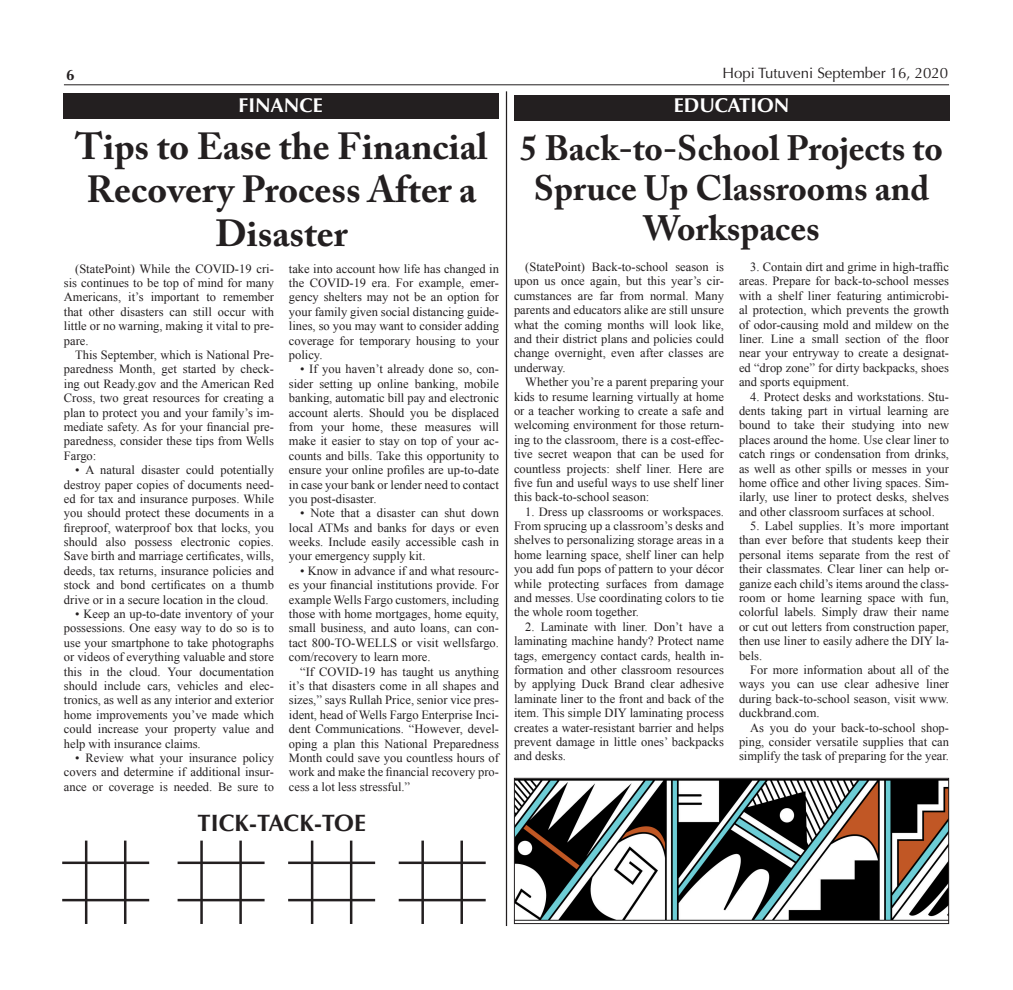
<style>
.page{position:relative;width:1013px;height:990px;background:#fff}
.page>*{position:absolute;margin:0;border:0;box-sizing:border-box;transform-origin:0 0}
.Headline_Adobe_Caslo{font:700 37.5px/43.1px "Adobe Caslon Pro";color:#231f20;text-align:center}
.Headline_Adobe_Caslo-2{font:700 35px/40.2px "Adobe Caslon Pro";color:#231f20;text-align:center}
.Headline_Adobe_Caslo-3{font:700 23.75px "Optima";color:#231f20}
.Headline_Adobe_Caslo-4{font:700 20px "Optima";color:#fff}
.Headline_Adobe_Caslo-5{font:15px "Optima";color:#231f20}
.Headline_Adobe_Caslo-6{font:700 15px "Optima";color:#231f20}
.content_article{font:12.5px/14.4px "Times New Roman";color:#231f20;text-align:justify}
</style>
<div class="page">
<hr style="left:64px;top:84px;width:885px;height:1px;background:#231f20">
<hr style="left:85px;top:840px;width:2px;height:83px;background:#231f20">
<hr style="left:124px;top:840px;width:2px;height:83px;background:#231f20">
<hr style="left:62px;top:861px;width:87px;height:2px;background:#231f20">
<hr style="left:62px;top:898px;width:87px;height:3px;background:#231f20">
<hr style="left:200px;top:840px;width:3px;height:83px;background:#231f20">
<hr style="left:239px;top:840px;width:3px;height:83px;background:#231f20">
<hr style="left:178px;top:861px;width:86px;height:2px;background:#231f20">
<hr style="left:178px;top:898px;width:86px;height:3px;background:#231f20">
<hr style="left:311px;top:840px;width:2px;height:83px;background:#231f20">
<hr style="left:350px;top:840px;width:2px;height:83px;background:#231f20">
<hr style="left:288px;top:861px;width:87px;height:2px;background:#231f20">
<hr style="left:288px;top:898px;width:87px;height:3px;background:#231f20">
<hr style="left:421px;top:840px;width:3px;height:83px;background:#231f20">
<hr style="left:460px;top:840px;width:3px;height:83px;background:#231f20">
<hr style="left:399px;top:861px;width:86px;height:2px;background:#231f20">
<hr style="left:399px;top:898px;width:86px;height:3px;background:#231f20">
<div style="left:64px;top:94px;width:435px;height:25px;background:#231f20"></div>
<div style="left:514px;top:96px;width:435px;height:25px;background:#231f20"></div>
<img style="left:516px;top:779px;width:431px;height:142px">
<div style="left:514px;top:777px;width:435px;height:146px;border:1px solid #231f20"></div>
<hr style="left:506px;top:91px;width:1px;height:834px;background:#231f20">
<p class="Headline_Adobe_Caslo-6" style="left:66px;top:66px;width:10px">6</p>
<p class="Headline_Adobe_Caslo-5" style="left:722px;top:64px;width:227px">Hopi Tutuveni September 16, 2020</p>
<p class="Headline_Adobe_Caslo-4" style="left:238px;top:94px;width:86px">FINANCE</p>
<p class="Headline_Adobe_Caslo-4" style="left:673px;top:94px;width:117px">EDUCATION</p>
<p class="Headline_Adobe_Caslo" style="left:75px;top:125px;width:414px">Tips to Ease the Financial<br>Recovery Process After a<br>Disaster</p>
<p class="content_article" style="left:64px;top:261px;width:211px;text-indent:11px">(StatePoint) While the COVID-19 cri&shy;sis continues to be top of mind for many Americans, it’s important to remember that other disasters can still occur with little or no warning, making it vital to pre&shy;pare.</p>
<p class="content_article" style="left:64px;top:347px;width:211px;text-indent:11px">This September, which is National Pre&shy;paredness Month, get started by check&shy;ing out Ready.gov and the American Red Cross, two great resources for creating a plan to protect you and your family’s im&shy;mediate safety. As for your financial pre&shy;paredness, consider these tips from Wells Fargo:</p>
<p class="content_article" style="left:64px;top:462px;width:211px;text-indent:11px">• A natural disaster could potentially destroy paper copies of documents need&shy;ed for tax and insurance purposes. While you should protect these documents in a fireproof, waterproof box that locks, you should also possess electronic copies.<br>Save birth and marriage certificates, wills, deeds, tax returns, insurance policies and stock and bond certificates on a thumb drive or in a secure location in the cloud.</p>
<p class="content_article" style="left:64px;top:606px;width:211px;text-indent:11px">• Keep an up-to-date inventory of your possessions. One easy way to do so is to use your smartphone to take photographs or videos of everything valuable and store this in the cloud. Your documentation should include cars, vehicles and elec&shy;tronics, as well as any interior and exterior home improvements you’ve made which could increase your property value and help with insurance claims.</p>
<p class="content_article" style="left:64px;top:750px;width:211px;text-indent:11px">• Review what your insurance policy covers and determine if additional insur&shy;ance or coverage is needed. Be sure to</p>
<p class="content_article" style="left:289px;top:261px;width:211px">take into account how life has changed in the COVID-19 era. For example, emer&shy;gency shelters may not be an option for your family given social distancing guide&shy;lines, so you may want to consider adding coverage for temporary housing to your policy.</p>
<p class="content_article" style="left:289px;top:362px;width:211px;text-indent:11px">• If you haven’t already done so, con&shy;sider setting up online banking, mobile banking, automatic bill pay and electronic account alerts. Should you be displaced from your home, these measures will make it easier to stay on top of your ac&shy;counts and bills. Take this opportunity to ensure your online profiles are up-to-date in case your bank or lender need to contact you post-disaster.</p>
<p class="content_article" style="left:289px;top:505px;width:211px;text-indent:11px">• Note that a disaster can shut down local ATMs and banks for days or even weeks. Include easily accessible cash in your emergency supply kit.</p>
<p class="content_article" style="left:289px;top:563px;width:211px;text-indent:11px">• Know in advance if and what resourc&shy;es your financial institutions provide. For example Wells Fargo customers, including those with home mortgages, home equity, small business, and auto loans, can con&shy;tact 800-TO-WELLS or visit wellsfargo. com/recovery to learn more.</p>
<p class="content_article" style="left:289px;top:663px;width:211px;text-indent:11px">“If COVID-19 has taught us anything it’s that disasters come in all shapes and sizes,” says Rullah Price, senior vice pres&shy;ident, head of Wells Fargo Enterprise Inci&shy;dent Communications. “However, devel&shy;oping a plan this National Preparedness Month could save you countless hours of work and make the financial recovery pro&shy;cess a lot less stressful.”</p>
<p class="Headline_Adobe_Caslo-3" style="left:198px;top:808px;width:170px">TICK-TACK-TOE</p>
<p class="Headline_Adobe_Caslo-2" style="left:520px;top:127px;width:424px">5 Back-to-School Projects to<br>Spruce Up Classrooms and<br>Workspaces</p>
<p class="content_article" style="left:514px;top:259px;width:211px;text-indent:11px">(StatePoint) Back-to-school season is upon us once again, but this year’s cir&shy;cumstances are far from normal. Many parents and educators alike are still unsure what the coming months will look like, and their district plans and policies could change overnight, even after classes are underway.</p>
<p class="content_article" style="left:514px;top:374px;width:211px;text-indent:11px">Whether you’re a parent preparing your kids to resume learning virtually at home or a teacher working to create a safe and welcoming environment for those return&shy;ing to the classroom, there is a cost-effec&shy;tive secret weapon that can be used for countless projects: shelf liner. Here are five fun and useful ways to use shelf liner this back-to-school season:</p>
<p class="content_article" style="left:514px;top:504px;width:211px;text-indent:11px">1. Dress up classrooms or workspaces.<br>From sprucing up a classroom’s desks and shelves to personalizing storage areas in a home learning space, shelf liner can help you add fun pops of pattern to your décor while protecting surfaces from damage and messes. Use coordinating colors to tie the whole room together.</p>
<p class="content_article" style="left:514px;top:619px;width:211px;text-indent:11px">2. Laminate with liner. Don’t have a laminating machine handy? Protect name tags, emergency contact cards, health in&shy;formation and other classroom resources by applying Duck Brand clear adhesive laminate liner to the front and back of the item. This simple DIY laminating process creates a water-resistant barrier and helps prevent damage in little ones’ backpacks and desks.</p>
<p class="content_article" style="left:739px;top:259px;width:211px;text-indent:11px">3. Contain dirt and grime in high-traffic areas. Prepare for back-to-school messes with a shelf liner featuring antimicrobi&shy;al protection, which prevents the growth of odor-causing mold and mildew on the liner. Line a small section of the floor near your entryway to create a designat&shy;ed “drop zone” for dirty backpacks, shoes and sports equipment.</p>
<p class="content_article" style="left:739px;top:389px;width:211px;text-indent:11px">4. Protect desks and workstations. Stu&shy;dents taking part in virtual learning are bound to take their studying into new places around the home. Use clear liner to catch rings or condensation from drinks, as well as other spills or messes in your home office and other living spaces. Sim&shy;ilarly, use liner to protect desks, shelves and other classroom surfaces at school.</p>
<p class="content_article" style="left:739px;top:518px;width:211px;text-indent:11px">5. Label supplies. It’s more important than ever before that students keep their personal items separate from the rest of their classmates. Clear liner can help or&shy;ganize each child’s items around the class&shy;room or home learning space with fun, colorful labels. Simply draw their name or cut out letters from construction paper, then use liner to easily adhere the DIY la&shy;bels.</p>
<p class="content_article" style="left:739px;top:662px;width:211px;text-indent:11px">For more information about all of the ways you can use clear adhesive liner during back-to-school season, visit www. duckbrand.com.</p>
<p class="content_article" style="left:739px;top:719px;width:211px;text-indent:11px">As you do your back-to-school shop&shy;ping, consider versatile supplies that can simplify the task of preparing for the year.</p>
</div>
